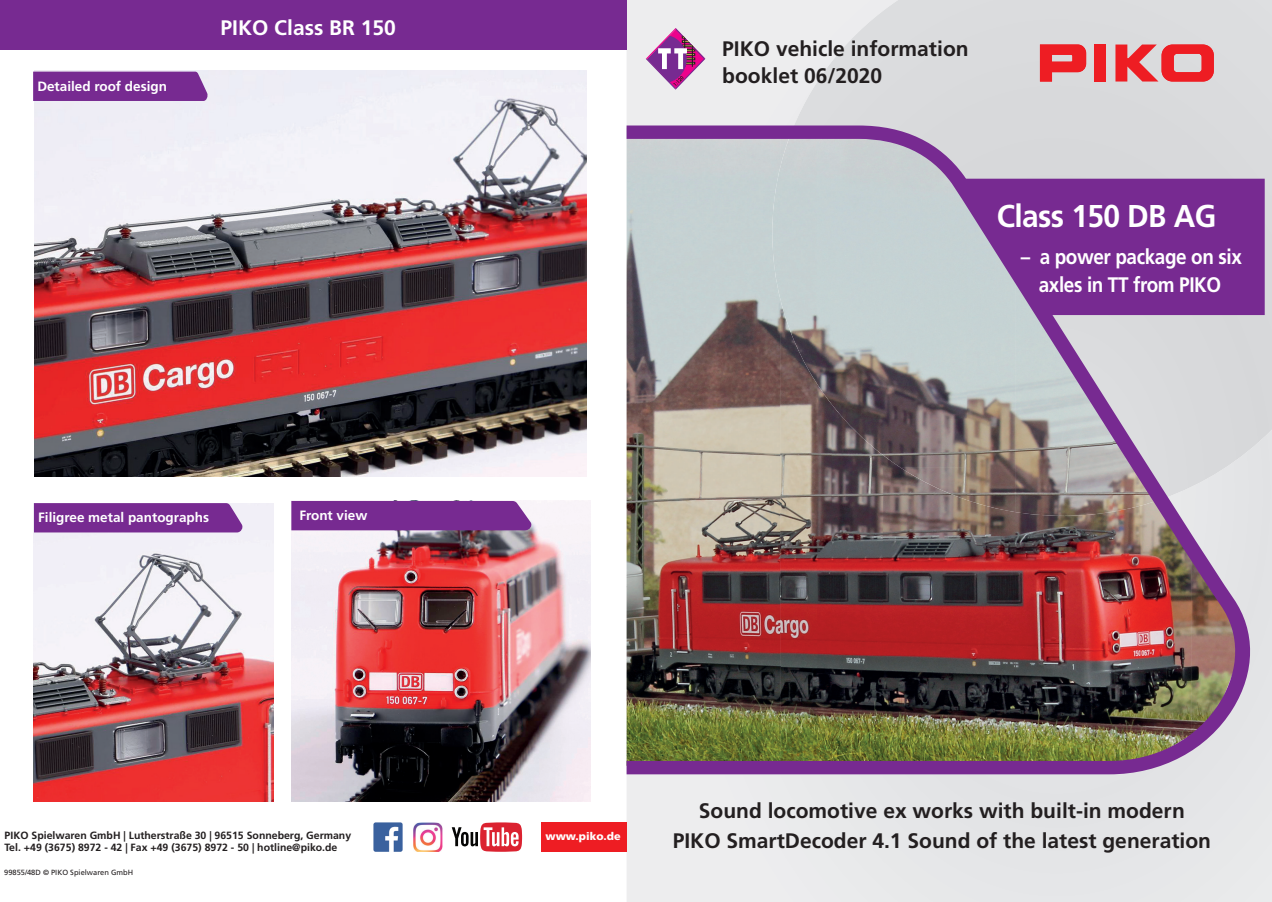
<style>
.page{position:relative;width:1272px;height:902px;background:#fff}
.page>*{position:absolute;margin:0;border:0;box-sizing:border-box;transform-origin:0 0}
.t1{font:700 31.5px "Frutiger LT Std";letter-spacing:-.02em;color:#fff;scale:.95 1}
.t2{font:700 21px/27px "Frutiger LT Std";color:#231f20}
.t3{font:700 21px/28.5px "Frutiger LT Std";letter-spacing:-.02em;color:#fff;text-align:center;scale:.9 1}
.t4{font:700 21px "Frutiger LT Std";color:#fff}
.t5{font:700 13.5px "Frutiger LT Std";color:#fff}
.t6{font:900 10.8px "Frutiger LT Std";color:#fff}
.t7{font:700 10.5px "Frutiger LT Std";color:#231f20}
.t8{font:7.5px "Frutiger LT Std";color:#231f20}
</style>
<div class="page">
<div style="left:626px;top:0;width:645px;height:901px;background:#e7e8e9"></div>
<svg style="left:793px;top:0;width:478px;height:499px;background:#dcdcdf"></svg>
<div style="left:1097px;top:0;width:174px;height:180px;background:#dbdcde"></div>
<svg style="left:1039px;top:44px;width:47px;height:37px;background:#e75358"></svg>
<div style="left:1094px;top:45px;width:11px;height:36px;background:#ee1d23"></div>
<svg style="left:1115px;top:44px;width:98px;height:37px"></svg>
<img style="left:34px;top:503px;width:240px;height:298px">
<img style="left:34px;top:71px;width:553px;height:405px">
<div style="left:0;top:0;width:626px;height:49px;background:#772a91"></div>
<svg style="left:1255px;top:179px;width:9px;height:136px"></svg>
<img style="left:626px;top:125px;width:629px;height:649px">
<div style="left:541px;top:822px;width:85px;height:29px;background:#ee1d23"></div>
<img style="left:413px;top:822px;width:29px;height:29px">
<img style="left:373px;top:822px;width:29px;height:29px">
<svg style="left:452px;top:822px;width:70px;height:29px"></svg>
<div style="left:33px;top:72px;width:175px;height:29px;background:#772a91"></div>
<svg style="left:645px;top:28px;width:60px;height:62px;background:#c898c2"></svg>
<img style="left:291px;top:501px;width:299px;height:300px">
<div style="left:291px;top:501px;width:242px;height:29px;background:#772a91"></div>
<div style="left:34px;top:503px;width:210px;height:29px;background:#772a91"></div>
<p class="t5" style="left:37px;top:78px;width:131px">Detailed roof design</p>
<p class="t4" style="left:220px;top:15px;width:177px">PIKO Class BR 150</p>
<p class="t5" style="left:38px;top:509px;width:172px">Filigree metal pantographs</p>
<p class="t5" style="left:299px;top:507px;width:70px">Front view</p>
<p class="t2" style="left:722px;top:35px;width:248px">PIKO vehicle information booklet 06/2020</p>
<h1 class="t1" style="left:996px;top:197px;width:232px">Class 150 DB AG</h1>
<p class="t3" style="left:1020px;top:242px;width:247px">– a power package on six axles in TT from PIKO</p>
<p class="t7" style="left:5px;top:828px;width:348px">PIKO Spielwaren GmbH | Lutherstraße 30 | 96515 Sonneberg, Germany</p>
<p class="t6" style="left:545px;top:829px;width:77px">www.piko.de</p>
<p class="t7" style="left:5px;top:841px;width:334px">Tel. +49 (3675) 8972 - 42 | Fax +49 (3675) 8972 - 50 | hotline@piko.de</p>
<p class="t8" style="left:4px;top:868px;width:130px">99855/48D © PIKO Spielwaren GmbH</p>
<p class="t2" style="left:672px;top:795px;width:539px;line-height:30px;text-align:center">Sound locomotive ex works with built-in modern<br>PIKO SmartDecoder 4.1 Sound of the latest generation</p>
</div>
